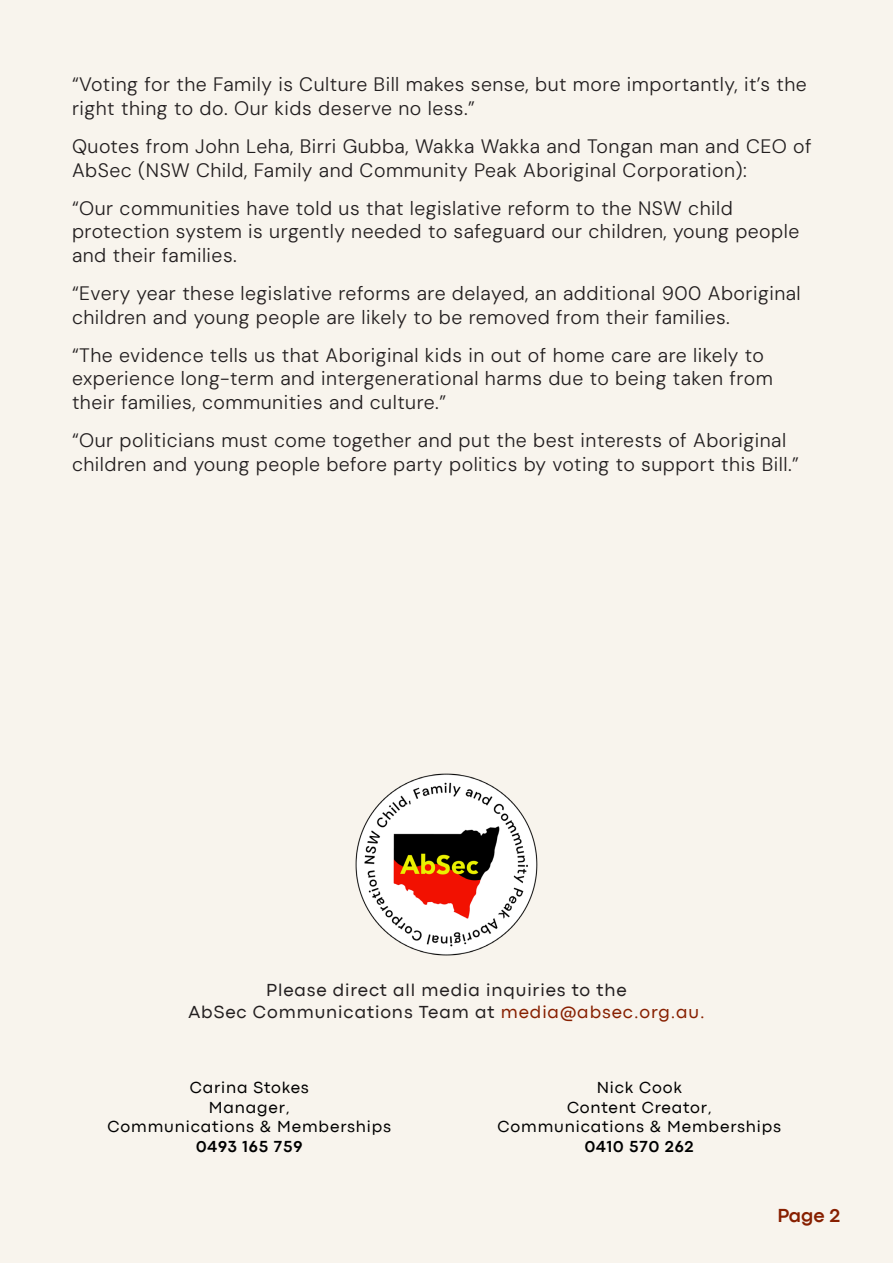
<style>
.page{position:relative;width:893px;height:1263px;background:#f8f4ed}
.page>*{position:absolute;margin:0;border:0;box-sizing:border-box;transform-origin:0 0}
.t1{font:19.5px/23.4px "DM Sans 9 pt";letter-spacing:.025em;color:#231f20}
.t2{font:700 19.5px "Codec Pro";color:#871f00}
.t3{font:18px "Codec Pro";letter-spacing:.05em;color:#231f20}
.t4{font:16.5px/19.8px "Codec Pro";letter-spacing:.05em;color:#000;text-align:center}
.s1{color:#871f00}
.s2{font-weight:700}
</style>
<div class="page">
<img style="left:355px;top:773px;width:183px;height:183px">
<p class="t1" style="left:72px;top:73px;width:736px">“Voting for the Family is Culture Bill makes sense, but more importantly, it’s the right thing to do. Our kids deserve no less.”</p>
<p class="t1" style="left:72px;top:135px;width:741px">Quotes from John Leha, Birri Gubba, Wakka Wakka and Tongan man and CEO of<br>AbSec (NSW Child, Family and Community Peak Aboriginal Corporation):</p>
<p class="t1" style="left:72px;top:196px;width:729px">“Our communities have told us that legislative reform to the NSW child protection system is urgently needed to safeguard our children, young people and their families.</p>
<p class="t1" style="left:72px;top:282px;width:730px">“Every year these legislative reforms are delayed, an additional 900 Aboriginal children and young people are likely to be removed from their families.</p>
<p class="t1" style="left:72px;top:343px;width:702px">“The evidence tells us that Aboriginal kids in out of home care are likely to experience long-term and intergenerational harms due to being taken from their families, communities and culture.”</p>
<p class="t1" style="left:72px;top:429px;width:728px">“Our politicians must come together and put the best interests of Aboriginal children and young people before party politics by voting to support this Bill.”</p>
<p class="t3" style="left:266px;top:980px;width:362px">Please direct all media inquiries to the</p>
<p class="t3" style="left:188px;top:1001px;width:518px">AbSec Communications Team at <span class="s1">media@absec.org.au.</span></p>
<p class="t4" style="left:108px;top:1077px;width:285px">Carina Stokes<br>Manager,<br>Communications &amp; Memberships<br><span class="s2">0493 165 759</span></p>
<p class="t4" style="left:567px;top:1077px;width:146px">Nick Cook<br>Content Creator,</p>
<p class="t4" style="left:498px;top:1117px;width:285px">Communications &amp; Memberships<br><span class="s2">0410 570 262</span></p>
<p class="t2" style="left:777px;top:1204px;width:64px">Page 2</p>
</div>
